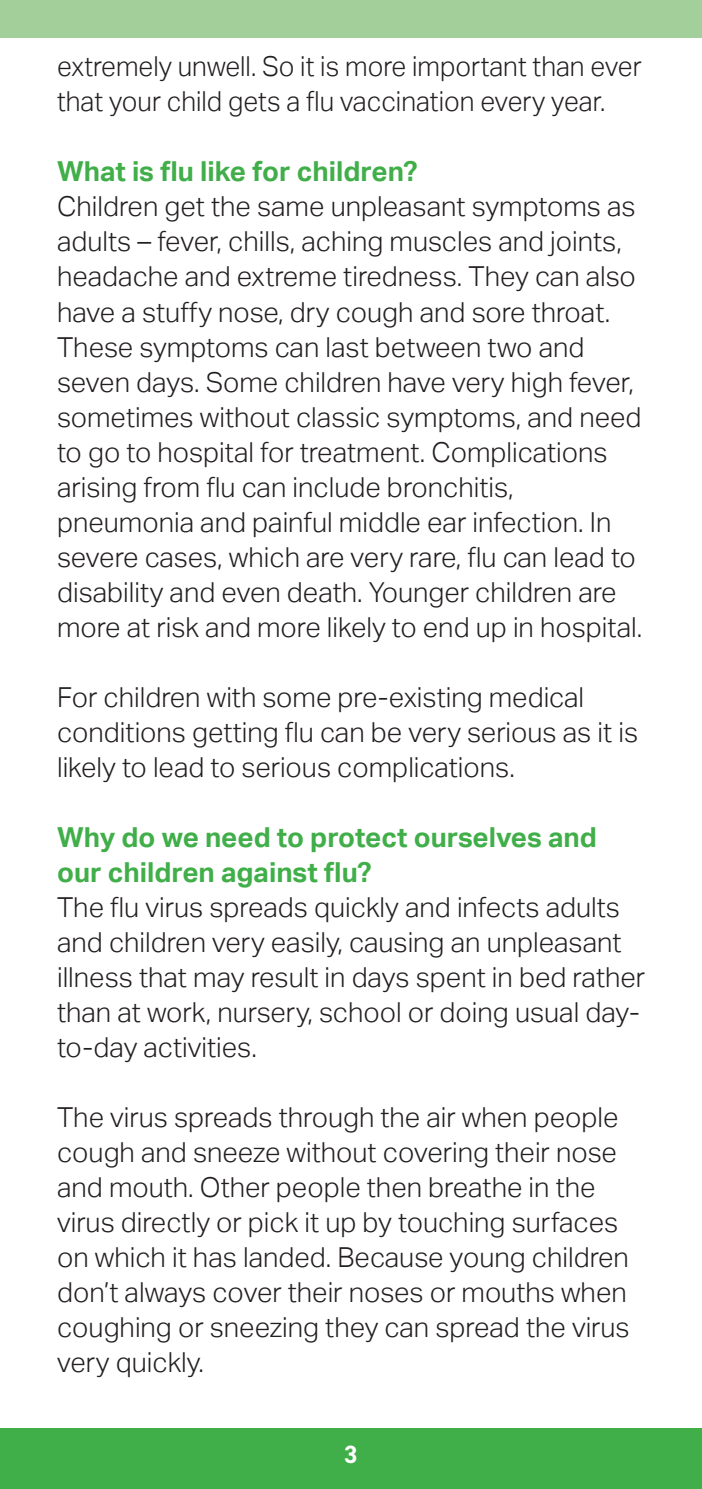
<style>
.page{position:relative;width:702px;height:1489px;background:#fff}
.page>*{position:absolute;margin:0;border:0;box-sizing:border-box;transform-origin:0 0}
.t1{font:300 27.5px/35px "Aktiv Grotesk";color:#231f20}
.t2{font:300 27.5px/35px "Aktiv Grotesk";color:#231f20;scale:.96 1}
.t3{font:700 27.5px/35px "Aktiv Grotesk";color:#40ae49}
.t4{font:700 25px "DIN2014";color:#fff}
</style>
<div class="page">
<div style="left:0;top:0;width:702px;height:38px;background:#a3cf9a"></div>
<div style="left:0;top:1428px;width:702px;height:60px;background:#40ae49"></div>
<p class="t2" style="left:57px;top:49px;width:610px">extremely unwell. So it is more important than ever that your child gets a flu vaccination every year.</p>
<p class="t3" style="left:57px;top:154px;width:362px">What is flu like for children?</p>
<p class="t1" style="left:57px;top:189px;width:586px">Children get the same unpleasant symptoms as adults – fever, chills, aching muscles and joints, headache and extreme tiredness. They can also have a stuffy nose, dry cough and sore throat.<br>These symptoms can last between two and seven days. Some children have very high fever, sometimes without classic symptoms, and need to go to hospital for treatment. Complications arising from flu can include bronchitis, pneumonia and painful middle ear infection. In severe cases, which are very rare, flu can lead to disability and even death. Younger children are more at risk and more likely to end up in hospital.</p>
<p class="t1" style="left:57px;top:679px;width:582px">For children with some pre-existing medical conditions getting flu can be very serious as it is likely to lead to serious complications.</p>
<p class="t3" style="left:57px;top:819px;width:541px">Why do we need to protect ourselves and our children against flu?</p>
<p class="t1" style="left:57px;top:889px;width:589px">The flu virus spreads quickly and infects adults and children very easily, causing an unpleasant illness that may result in days spent in bed rather than at work, nursery, school or doing usual day&shy;to-day activities.</p>
<p class="t1" style="left:57px;top:1099px;width:574px">The virus spreads through the air when people cough and sneeze without covering their nose and mouth. Other people then breathe in the virus directly or pick it up by touching surfaces on which it has landed. Because young children don’t always cover their noses or mouths when coughing or sneezing they can spread the virus very quickly.</p>
<p class="t4" style="left:344px;top:1437px;width:15px">3</p>
</div>
